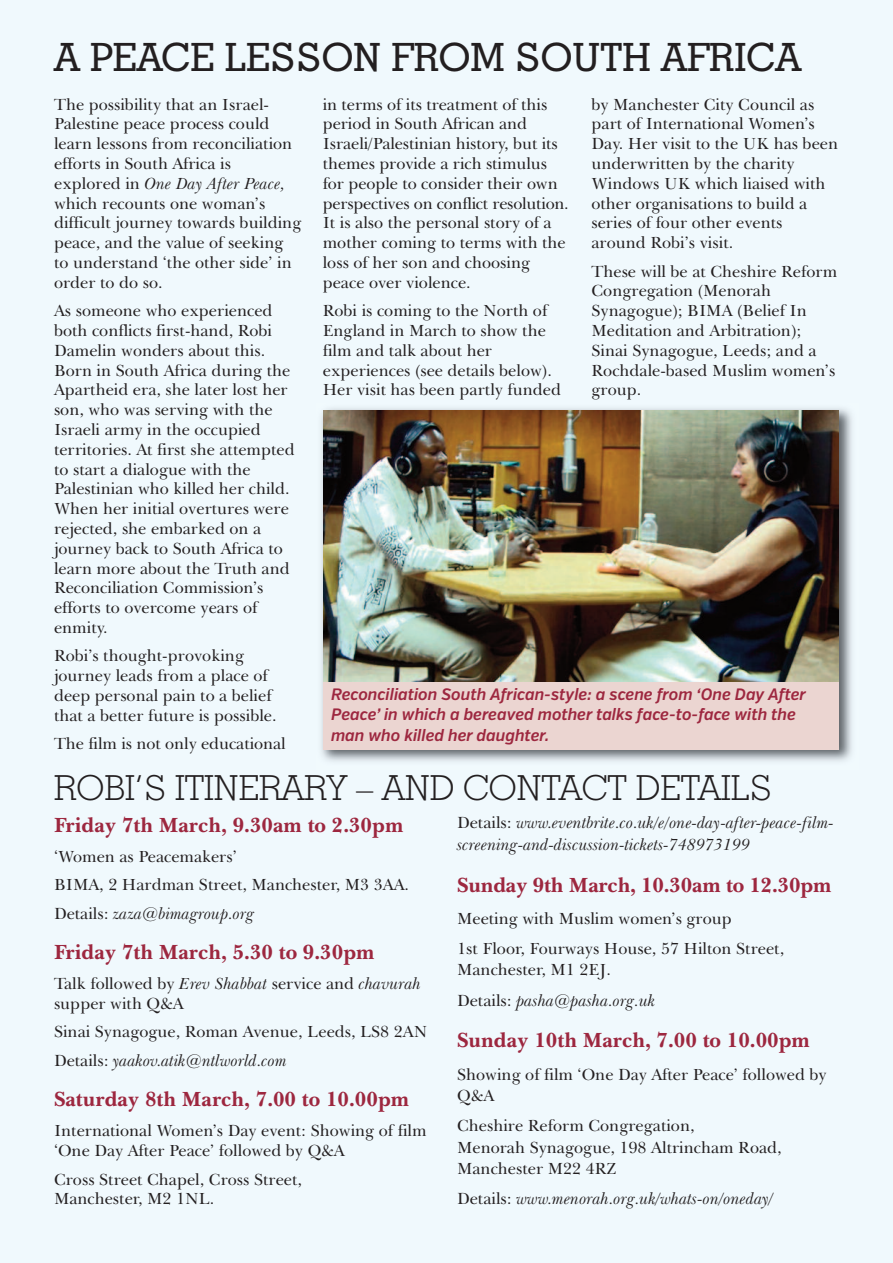
<style>
.page{position:relative;width:893px;height:1263px;background:#f0f9fd}
.page>*{position:absolute;margin:0;border:0;box-sizing:border-box;transform-origin:0 0}
.t1{font:500 39px "Geometric Slab 703 BT";color:#231f20}
.t2{font:300 34.5px "Geometric Slab 703 BT";color:#231f20}
.t3{font:700 21px "Baskerville BT";color:#9d273f}
.t4{font:16.5px/19.8px "Baskerville BT";color:#231f20}
.t5{font:italic 16.5px/21.6px "Baskerville BT";color:#231f20}
.t6{font:italic 600 16.5px/20.5px "Verb Cond";color:#9d273f}
.s1{font-style:italic}
.s2{font-style:normal}
</style>
<div class="page">
<img style="left:321px;top:408px;width:531px;height:353px">
<div style="left:324px;top:410px;width:515px;height:339px;background:#ebd5d1"></div>
<img style="left:324px;top:410px;width:515px;height:272px">
<h1 class="t1" style="left:54px;top:42px;width:749px">A PEACE LESSON FROM SOUTH AFRICA</h1>
<p class="t4" style="left:54px;top:96px;width:249px">The possibility that an Israel-<br>Palestine peace process could learn lessons from reconciliation efforts in South Africa is explored in <span class="s1">One Day After Peace, </span>which recounts one woman’s difficult journey towards building peace, and the value of seeking to understand ‘the other side’ in order to do so.</p>
<p class="t4" style="left:54px;top:303px;width:242px">As someone who experienced both conflicts first-hand, Robi<br>Damelin wonders about this.<br>Born in South Africa during the<br>Apartheid era, she later lost her son, who was serving with the<br>Israeli army in the occupied territories. At first she attempted to start a dialogue with the<br>Palestinian who killed her child.<br>When her initial overtures were rejected, she embarked on a journey back to South Africa to learn more about the Truth and<br>Reconciliation Commission’s efforts to overcome years of enmity.</p>
<p class="t4" style="left:54px;top:648px;width:224px">Robi’s thought-provoking journey leads from a place of deep personal pain to a belief that a better future is possible.</p>
<p class="t4" style="left:54px;top:735px;width:233px">The film is not only educational</p>
<p class="t4" style="left:323px;top:96px;width:248px">in terms of its treatment of this period in South African and<br>Israeli/Palestinian history, but its themes provide a rich stimulus for people to consider their own perspectives on conflict resolution.<br>It is also the personal story of a mother coming to terms with the loss of her son and choosing peace over violence.</p>
<p class="t4" style="left:323px;top:303px;width:240px">Robi is coming to the North of<br>England in March to show the film and talk about her experiences (see details below).<br>Her visit has been partly funded</p>
<p class="t4" style="left:591px;top:96px;width:248px">by Manchester City Council as part of International Women’s<br>Day. Her visit to the UK has been underwritten by the charity<br>Windows UK which liaised with other organisations to build a series of four other events around Robi’s visit.</p>
<p class="t4" style="left:591px;top:263px;width:247px">These will be at Cheshire Reform<br>Congregation (Menorah<br>Synagogue); BIMA (Belief In<br>Meditation and Arbitration);<br>Sinai Synagogue, Leeds; and a<br>Rochdale-based Muslim women’s group.</p>
<p class="t6" style="left:331px;top:685px;width:476px">Reconciliation South African-style: a scene from ‘One Day After<br>Peace’ in which a bereaved mother talks face-to-face with the man who killed her daughter.</p>
<h2 class="t2" style="left:54px;top:775px;width:719px">ROBI’S ITINERARY – AND CONTACT DETAILS</h2>
<p class="t3" style="left:54px;top:816px;width:351px">Friday 7th March, 9.30am to 2.30pm</p>
<p class="t4" style="left:54px;top:844px;width:357px;line-height:28.3px">‘Women as Peacemakers’<br>BIMA, 2 Hardman Street, Manchester, M3 3AA.<br>Details: <span class="s1">zaza@bimagroup.org</span></p>
<p class="t3" style="left:54px;top:944px;width:322px">Friday 7th March, 5.30 to 9.30pm</p>
<p class="t4" style="left:54px;top:976px;width:368px">Talk followed by <span class="s1">Erev Shabbat</span> service and <span class="s1">chavurah </span>supper with Q&amp;A</p>
<p class="t4" style="left:54px;top:1020px;width:375px;line-height:28.3px">Sinai Synagogue, Roman Avenue, Leeds, LS8 2AN<br>Details: <span class="s1">yaakov.atik@ntlworld.com</span></p>
<p class="t3" style="left:54px;top:1091px;width:357px">Saturday 8th March, 7.00 to 10.00pm</p>
<p class="t4" style="left:54px;top:1123px;width:374px">International Women’s Day event: Showing of film ‘One Day After Peace’ followed by Q&amp;A</p>
<p class="t4" style="left:54px;top:1171px;width:250px">Cross Street Chapel, Cross Street,<br>Manchester, M2 1NL.</p>
<p class="t5" style="left:457px;top:814px;width:378px"><span class="s2">Details:</span> www.eventbrite.co.uk/e/one-day-after-peace-film&shy;screening-and-discussion-tickets-748973199</p>
<p class="t3" style="left:457px;top:877px;width:376px">Sunday 9th March, 10.30am to 12.30pm</p>
<p class="t4" style="left:457px;top:905px;width:329px;line-height:30px">Meeting with Muslim women’s group<br>1st Floor, Fourways House, 57 Hilton Street,</p>
<p class="t4" style="left:457px;top:957px;width:200px;line-height:30px">Manchester, M1 2EJ.<br>Details: <span class="s1">pasha@pasha.org.uk</span></p>
<p class="t3" style="left:457px;top:1032px;width:354px">Sunday 10th March, 7.00 to 10.00pm</p>
<p class="t4" style="left:457px;top:1065px;width:371px;line-height:21.6px">Showing of film ‘One Day After Peace’ followed by<br>Q&amp;A</p>
<p class="t4" style="left:457px;top:1117px;width:326px;line-height:21.6px">Cheshire Reform Congregation,<br>Menorah Synagogue, 198 Altrincham Road,<br>Manchester M22 4RZ</p>
<p class="t5" style="left:457px;top:1190px;width:318px"><span class="s2">Details:</span> www.menorah.org.uk/whats-on/oneday/</p>
</div>
